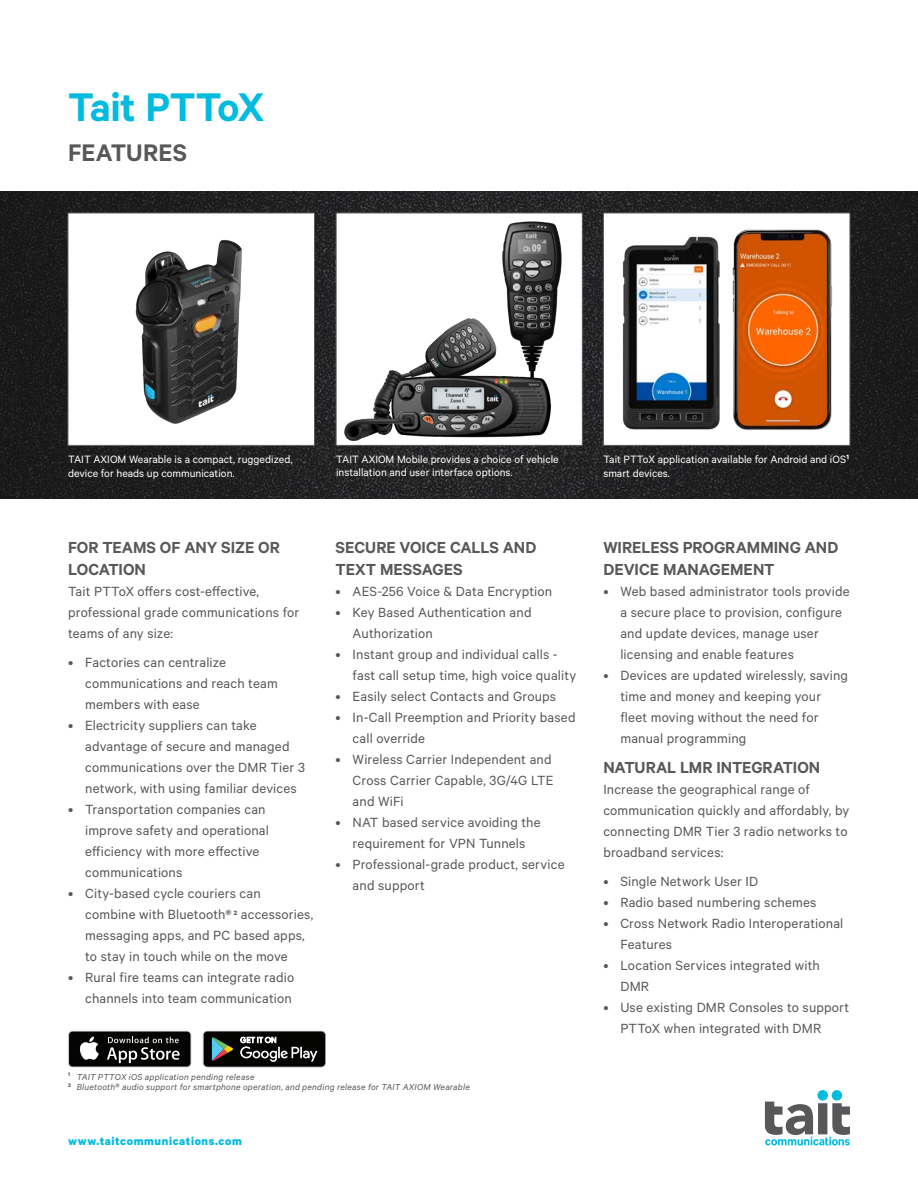
<style>
.page{position:relative;width:918px;height:1188px;background:#fff}
.page>*{position:absolute;margin:0;border:0;box-sizing:border-box;transform-origin:0 0}
.t1{font:600 45px "Calibre";letter-spacing:-.015em;color:#02bbdf}
.Heading_charcoal{font:600 27px "Calibre";letter-spacing:.01em;color:#57585a}
.Sub_Heading_All_caps{font:600 18px/21.6px "Calibre";color:#57585a}
.Body_regular{font:15px/21px "Calibre";letter-spacing:.01em;color:#57585a}
.t2{font:700 12.75px "Calibre";letter-spacing:.045em;color:#02bbdf}
.Label_8pt{font:12px/13.5px "Calibre";color:#fff}
.Note{font:italic 9.75px "Calibre";letter-spacing:.025em;color:#57585a}
.s1{font-weight:600}
.s2{font-weight:500;font-style:normal;font-size:10.5px}
</style>
<div class="page">
<svg style="left:765px;top:1090px;width:85px;height:55px"></svg>
<img style="left:0;top:191px;width:918px;height:308px">
<div style="left:603px;top:213px;width:247px;height:233px;background:#fff;border:1px solid #57585a"></div>
<div style="left:336px;top:213px;width:247px;height:233px;background:#fff;border:1px solid #57585a"></div>
<div style="left:68px;top:213px;width:247px;height:232px;background:#fff"></div>
<img style="left:135px;top:239px;width:107px;height:185px">
<div style="left:68px;top:213px;width:247px;height:233px;border:1px solid #57585a"></div>
<img style="left:489px;top:214px;width:85px;height:121px">
<img style="left:344px;top:317px;width:209px;height:124px">
<img style="left:622px;top:236px;width:98px;height:194px">
<img style="left:732px;top:229px;width:101px;height:201px">
<svg style="left:68px;top:1031px;width:123px;height:36px"></svg>
<div style="left:69px;top:1032px;width:121px;height:34px;background:#040503;border-radius:3px"></div>
<svg style="left:79px;top:1037px;width:20px;height:23px"></svg>
<svg style="left:107px;top:1037px;width:73px;height:26px"></svg>
<svg style="left:203px;top:1031px;width:123px;height:36px;background:#2f322f"></svg>
<h1 class="t1" style="left:68px;top:80px;width:198px">Tait PTToX</h1>
<p class="Heading_charcoal" style="left:68px;top:137px;width:121px">FEATURES</p>
<p class="Label_8pt" style="left:68px;top:452px;width:226px">TAIT AXIOM Wearable is a compact, ruggedized, device for heads up communication.</p>
<p class="Label_8pt" style="left:603px;top:452px;width:247px">Tait PTToX application available for Android and iOS<sup>1 </sup>smart devices.</p>
<p class="Label_8pt" style="left:336px;top:452px;width:224px">TAIT AXIOM Mobile provides a choice of vehicle installation and user interface options.</p>
<p class="Sub_Heading_All_caps" style="left:68px;top:536px;width:213px">FOR TEAMS OF ANY SIZE OR<br>LOCATION</p>
<p class="Body_regular" style="left:68px;top:580px;width:233px">Tait PTToX offers cost-effective, professional grade communications for teams of any size:</p>
<p class="Body_regular" style="left:85px;top:652px;width:194px;text-indent:-17px">• Factories can centralize communications and reach team members with ease</p>
<p class="Body_regular" style="left:85px;top:715px;width:221px;text-indent:-17px">• Electricity suppliers can take advantage of secure and managed communications over the DMR Tier 3 network, with using familiar devices</p>
<p class="Body_regular" style="left:85px;top:799px;width:185px;text-indent:-17px">• Transportation companies can improve safety and operational efficiency with more effective communications</p>
<p class="Body_regular" style="left:85px;top:883px;width:230px;text-indent:-17px">• City-based cycle couriers can combine with Bluetooth<span class="s1">®</span> <sup>2</sup> accessories, messaging apps, and PC based apps, to stay in touch while on the move</p>
<p class="Body_regular" style="left:68px;top:967px;width:228px;text-align:right">• Rural fire teams can integrate radio channels into team communication</p>
<p class="Sub_Heading_All_caps" style="left:336px;top:536px;width:202px">SECURE VOICE CALLS AND<br>TEXT MESSAGES</p>
<p class="Body_regular" style="left:336px;top:580px;width:218px">• AES-256 Voice &amp; Data Encryption</p>
<p class="Body_regular" style="left:353px;top:601px;width:180px;text-indent:-17px">• Key Based Authentication and<br>Authorization</p>
<p class="Body_regular" style="left:353px;top:643px;width:225px;text-indent:-17px">• Instant group and individual calls - fast call setup time, high voice quality</p>
<p class="Body_regular" style="left:336px;top:685px;width:222px">• Easily select Contacts and Groups</p>
<p class="Body_regular" style="left:353px;top:706px;width:224px;text-indent:-17px">• In-Call Preemption and Priority based call override</p>
<p class="Body_regular" style="left:353px;top:748px;width:202px;text-indent:-17px">• Wireless Carrier Independent and<br>Cross Carrier Capable, 3G/4G LTE and WiFi</p>
<p class="Body_regular" style="left:336px;top:811px;width:207px;text-align:center">• NAT based service avoiding the requirement for VPN Tunnels</p>
<p class="Body_regular" style="left:353px;top:853px;width:213px;text-indent:-17px">• Professional-grade product, service and support</p>
<p class="Note" style="left:68px;top:1071px;width:188px"><sup>1</sup> TAIT PTTOX iOS application pending release</p>
<p class="Note" style="left:68px;top:1081px;width:403px"><sup>2</sup> Bluetooth<span class="s2">®</span> audio support for smartphone operation, and pending release for TAIT AXIOM Wearable</p>
<p class="t2" style="left:68px;top:1134px;width:175px">www.taitcommunications.com</p>
<p class="Sub_Heading_All_caps" style="left:603px;top:536px;width:236px">WIRELESS PROGRAMMING AND<br>DEVICE MANAGEMENT</p>
<p class="Body_regular" style="left:620px;top:580px;width:231px;text-indent:-17px">• Web based administrator tools provide a secure place to provision, configure and update devices, manage user licensing and enable features</p>
<p class="Body_regular" style="left:620px;top:664px;width:229px;text-indent:-17px">• Devices are updated wirelessly, saving time and money and keeping your fleet moving without the need for manual programming</p>
<p class="Sub_Heading_All_caps" style="left:603px;top:756px;width:218px">NATURAL LMR INTEGRATION</p>
<p class="Body_regular" style="left:603px;top:778px;width:248px">Increase the geographical range of communication quickly and affordably, by connecting DMR Tier 3 radio networks to broadband services:</p>
<p class="Body_regular" style="left:603px;top:871px;width:156px">• Single Network User ID</p>
<p class="Body_regular" style="left:603px;top:892px;width:215px">• Radio based numbering schemes</p>
<p class="Body_regular" style="left:620px;top:913px;width:225px;text-indent:-17px">• Cross Network Radio Interoperational<br>Features</p>
<p class="Body_regular" style="left:620px;top:955px;width:201px;text-indent:-17px">• Location Services integrated with<br>DMR</p>
<p class="Body_regular" style="left:620px;top:997px;width:230px;text-indent:-17px">• Use existing DMR Consoles to support<br>PTToX when integrated with DMR</p>
</div>
